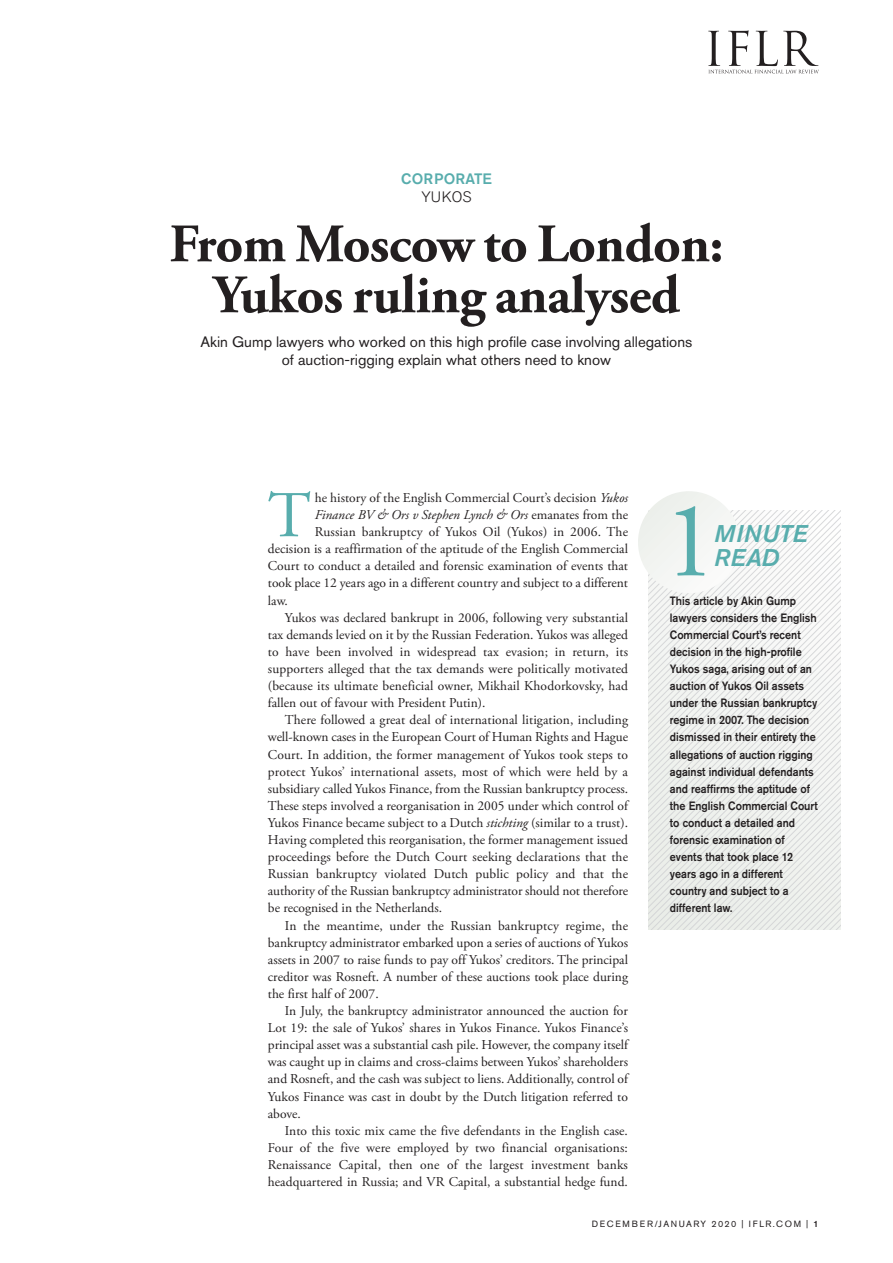
<style>
.page{position:relative;width:893px;height:1263px;background:#fff}
.page>*{position:absolute;margin:0;border:0;box-sizing:border-box;transform-origin:0 0}
.t1{font:108px "Adobe Garamond Pro";color:#58adad}
.t2{font:65.25px "Adobe Garamond Pro";color:#58adad}
.t3{font:700 54px/51px "Adobe Garamond Pro";letter-spacing:-.01em;color:#231f20;text-align:center}
.t4{font:italic 500 24px/24px "Akzidenz Grotesk Pro";letter-spacing:.03em;color:#58adad}
.t5{font:15px/18px "Akzidenz Grotesk Pro";color:#231f20;text-align:center}
.t6{font:500 15px "Akzidenz Grotesk Pro";letter-spacing:.01em;color:#58adad}
.t7{font:300 15px "Akzidenz Grotesk Pro";letter-spacing:.01em;color:#231f20}
.t8{font:13.5px "Adobe Garamond Pro";color:#231f20}
.t9{font:italic 13.5px "Adobe Garamond Pro";color:#231f20}
.t10{font:500 12px/17.1px "Akzidenz Grotesk Pro";color:#231f20;scale:.9 1}
.t11{font:9px "Akzidenz Grotesk Pro";letter-spacing:.18em;color:#231f20}
.s1{font-style:italic}
.s2{font-style:normal}
.s3{font-weight:500}
</style>
<div class="page">
<svg style="left:638px;top:491px;width:202px;height:439px"></svg>
<svg style="left:708px;top:30px;width:111px;height:43px"></svg>
<p class="t6" style="left:401px;top:173px;width:92px">CORPORATE</p>
<p class="t7" style="left:421px;top:190px;width:52px">YUKOS</p>
<h3 class="t3" style="left:169px;top:223px;width:556px">From Moscow to London:<br>Yukos ruling analysed</h3>
<p class="t5" style="left:201px;top:335px;width:493px">Akin Gump lawyers who worked on this high profile case involving allegations of auction-rigging explain what others need to know</p>
<h2 class="t2" style="left:268px;top:489px;width:45px">T</h2>
<p class="t8" style="left:315px;top:492px;width:315px">he history of the English Commercial Court’s decision <span class="s1">Yukos</span></p>
<p class="t9" style="left:315px;top:509px;width:315px">Finance BV &amp; Ors v Stephen Lynch &amp; Ors <span class="s2">emanates from the</span></p>
<p class="t8" style="left:315px;top:526px;width:315px">Russian bankruptcy of Yukos Oil (Yukos) in 2006. The</p>
<p class="t8" style="left:268px;top:544px;width:362px">decision is a reaffirmation of the aptitude of the English Commercial</p>
<p class="t8" style="left:268px;top:561px;width:362px">Court to conduct a detailed and forensic examination of events that</p>
<p class="t8" style="left:268px;top:578px;width:362px">took place 12 years ago in a different country and subject to a different</p>
<p class="t8" style="left:268px;top:595px;width:22px">law.</p>
<p class="t8" style="left:285px;top:612px;width:345px">Yukos was declared bankrupt in 2006, following very substantial</p>
<p class="t8" style="left:268px;top:629px;width:362px">tax demands levied on it by the Russian Federation. Yukos was alleged</p>
<p class="t8" style="left:268px;top:646px;width:362px">to have been involved in widespread tax evasion; in return, its</p>
<p class="t8" style="left:268px;top:663px;width:362px">supporters alleged that the tax demands were politically motivated</p>
<p class="t8" style="left:268px;top:680px;width:362px">(because its ultimate beneficial owner, Mikhail Khodorkovsky, had</p>
<p class="t8" style="left:268px;top:697px;width:219px">fallen out of favour with President Putin).</p>
<p class="t8" style="left:285px;top:715px;width:345px">There followed a great deal of international litigation, including</p>
<p class="t8" style="left:268px;top:732px;width:362px">well-known cases in the European Court of Human Rights and Hague</p>
<p class="t8" style="left:268px;top:749px;width:362px">Court. In addition, the former management of Yukos took steps to</p>
<p class="t8" style="left:268px;top:766px;width:362px">protect Yukos’ international assets, most of which were held by a</p>
<p class="t8" style="left:268px;top:783px;width:362px">subsidiary called Yukos Finance, from the Russian bankruptcy process.</p>
<p class="t8" style="left:268px;top:800px;width:362px">These steps involved a reorganisation in 2005 under which control of</p>
<p class="t8" style="left:268px;top:817px;width:362px">Yukos Finance became subject to a Dutch <span class="s1">stichting</span> (similar to a trust).</p>
<p class="t8" style="left:268px;top:834px;width:362px">Having completed this reorganisation, the former management issued</p>
<p class="t8" style="left:268px;top:851px;width:362px">proceedings before the Dutch Court seeking declarations that the</p>
<p class="t8" style="left:268px;top:868px;width:362px">Russian bankruptcy violated Dutch public policy and that the</p>
<p class="t8" style="left:268px;top:886px;width:362px">authority of the Russian bankruptcy administrator should not therefore</p>
<p class="t8" style="left:268px;top:903px;width:176px">be recognised in the Netherlands.</p>
<p class="t8" style="left:285px;top:920px;width:345px">In the meantime, under the Russian bankruptcy regime, the</p>
<p class="t8" style="left:268px;top:937px;width:362px">bankruptcy administrator embarked upon a series of auctions of Yukos</p>
<p class="t8" style="left:268px;top:954px;width:362px">assets in 2007 to raise funds to pay off Yukos’ creditors. The principal</p>
<p class="t8" style="left:268px;top:971px;width:362px">creditor was Rosneft. A number of these auctions took place during</p>
<p class="t8" style="left:268px;top:988px;width:112px">the first half of 2007.</p>
<p class="t8" style="left:285px;top:1005px;width:345px">In July, the bankruptcy administrator announced the auction for</p>
<p class="t8" style="left:268px;top:1022px;width:362px">Lot 19: the sale of Yukos’ shares in Yukos Finance. Yukos Finance’s</p>
<p class="t8" style="left:268px;top:1039px;width:362px">principal asset was a substantial cash pile. However, the company itself</p>
<p class="t8" style="left:268px;top:1057px;width:362px">was caught up in claims and cross-claims between Yukos’ shareholders</p>
<p class="t8" style="left:268px;top:1074px;width:362px">and Rosneft, and the cash was subject to liens. Additionally, control of</p>
<p class="t8" style="left:268px;top:1091px;width:362px">Yukos Finance was cast in doubt by the Dutch litigation referred to</p>
<p class="t8" style="left:268px;top:1108px;width:35px">above.</p>
<p class="t8" style="left:285px;top:1125px;width:345px">Into this toxic mix came the five defendants in the English case.</p>
<p class="t8" style="left:268px;top:1142px;width:362px">Four of the five were employed by two financial organisations:</p>
<p class="t8" style="left:268px;top:1159px;width:362px">Renaissance Capital, then one of the largest investment banks</p>
<p class="t8" style="left:268px;top:1176px;width:362px">headquartered in Russia; and VR Capital, a substantial hedge fund.</p>
<h1 class="t1" style="left:663px;top:498px;width:55px">1</h1>
<h3 class="t4" style="left:715px;top:522px;width:95px">MINUTE<br>READ</h3>
<p class="t10" style="left:670px;top:593px;width:166px">This article by Akin Gump lawyers considers the English<br>Commercial Court’s recent decision in the high-profile<br>Yukos saga, arising out of an auction of Yukos Oil assets under the Russian bankruptcy regime in 2007. The decision dismissed in their entirety the allegations of auction rigging against individual defendants and reaffirms the aptitude of the English Commercial Court to conduct a detailed and forensic examination of events that took place 12 years ago in a different country and subject to a different law.</p>
<p class="t11" style="left:592px;top:1221px;width:228px">DECEMBER/JANUARY 2020 | IFLR.COM | <span class="s3">1</span></p>
</div>
